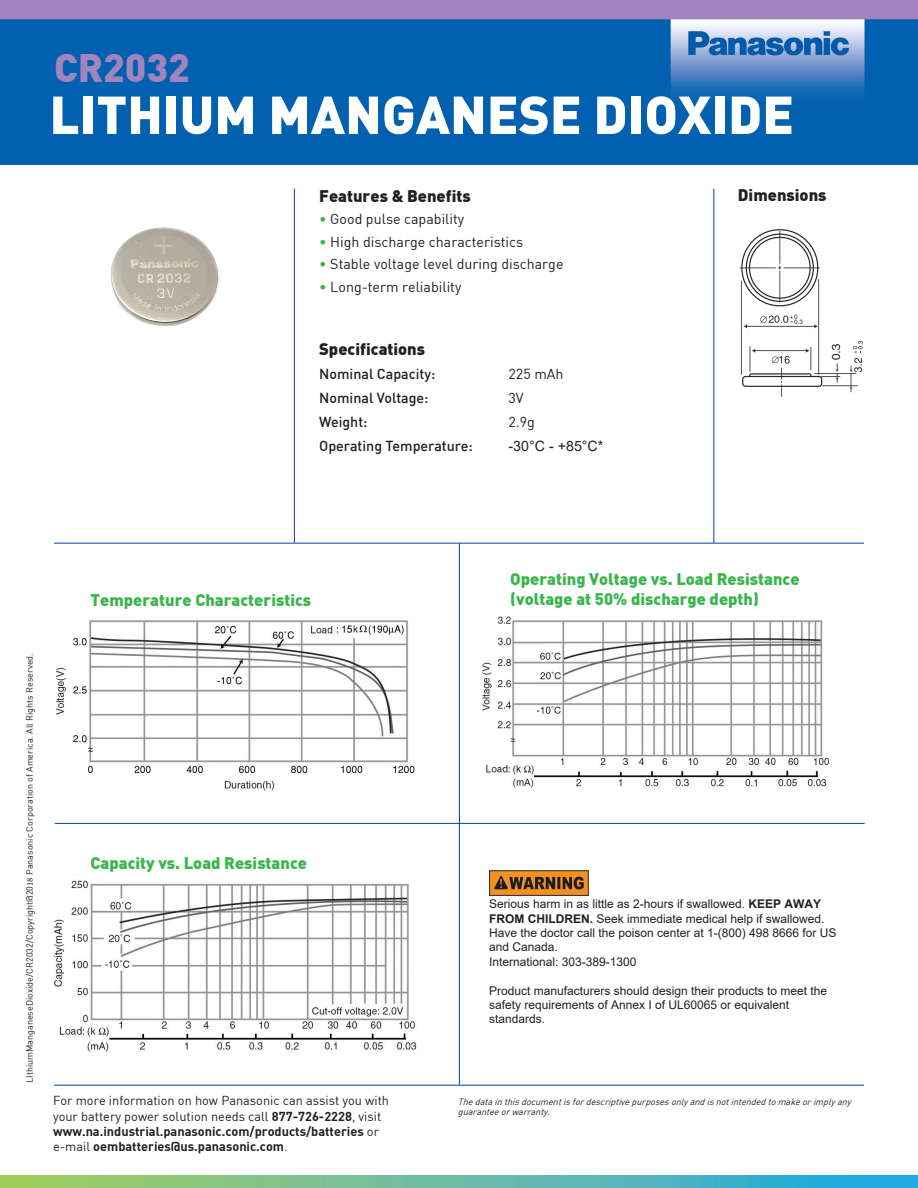
<style>
.page{position:relative;width:918px;height:1188px;background:#fff}
.page>*{position:absolute;margin:0;border:0;box-sizing:border-box;transform-origin:0 0}
.t1{font:900 52.5px "DIN";color:#fff}
.t2{font:900 39px "DIN";color:#a184bd}
.t3{font:900 16.5px/19.8px "DIN";color:#39b54c}
.t4{font:900 16.5px "DIN";color:#231f20}
.t5{font:14.25px "Dinreg";color:#231f20}
.t6{font:500 14.25px "DIN";color:#231f20}
.t7{font:14.25px "Arial";color:#231f20}
.t8{font:12.75px/15.3px "Dinreg";color:#231f20}
.t9{font:12px/14.4px "Arial";color:#231f20}
.t10{font:italic 9px/10.8px "Dinreg";color:#231f20}
.t11{font:9px "Dinreg";color:#231f20}
.s1{color:#39b54c}
.s2{font-family:"Minion Pro"}
.s3{font-weight:700}
.s4{font-family:"DIN Bold"}
.s5{font-family:"DIN Light Alternate"}
</style>
<div class="page">
<img style="left:0;top:0;width:918px;height:164px">
<hr style="left:54px;top:543px;width:810px;height:1px;background:#0040a6">
<hr style="left:54px;top:1085px;width:810px;height:1px;background:#0040a6">
<hr style="left:713px;top:189px;width:1px;height:354px;background:#0040a6">
<hr style="left:294px;top:189px;width:1px;height:354px;background:#0040a6">
<hr style="left:459px;top:544px;width:1px;height:541px;background:#0040a6">
<img style="left:0;top:1175px;width:918px;height:13px">
<img style="left:739px;top:229px;width:124px;height:168px">
<img style="left:56px;top:620px;width:359px;height:171px">
<img style="left:482px;top:616px;width:348px;height:172px">
<img style="left:54px;top:880px;width:363px;height:172px">
<hr style="left:55px;top:823px;width:810px;height:1px;background:#0040a6">
<img style="left:110px;top:227px;width:110px;height:100px">
<img style="left:489px;top:870px;width:100px;height:25px">
<p class="t2" style="left:54px;top:42px;width:137px">CR2032</p>
<p class="t1" style="left:50px;top:80px;width:746px">LITHIUM MANGANESE DIOXIDE</p>
<p class="t4" style="left:319px;top:185px;width:153px">Features &amp; Benefits</p>
<p class="t5" style="left:319px;top:210px;width:147px"><span class="s1">•</span> Good pulse capability</p>
<p class="t5" style="left:319px;top:233px;width:206px"><span class="s1">•</span> High discharge characteristics</p>
<p class="t5" style="left:319px;top:255px;width:246px"><span class="s1">•</span> Stable voltage level during discharge</p>
<p class="t5" style="left:319px;top:278px;width:144px"><span class="s1">•</span> Long-term reliability</p>
<p class="t4" style="left:319px;top:338px;width:108px">Specifications</p>
<p class="t6" style="left:319px;top:365px;width:118px">Nominal Capacity:</p>
<p class="t5" style="left:509px;top:365px;width:57px">225 mAh</p>
<p class="t6" style="left:319px;top:389px;width:111px">Nominal Voltage:</p>
<p class="t5" style="left:509px;top:389px;width:17px">3V</p>
<p class="t6" style="left:319px;top:413px;width:50px">Weight:</p>
<p class="t5" style="left:509px;top:413px;width:28px">2.9g</p>
<p class="t6" style="left:319px;top:437px;width:155px">Operating Temperature:</p>
<p class="t7" style="left:509px;top:437px;width:96px">-30°C - +85°C*</p>
<p class="t4" style="left:738px;top:184px;width:90px">Dimensions</p>
<p class="t3" style="left:91px;top:589px;width:222px">Temperature Characteristics</p>
<p class="t3" style="left:510px;top:568px;width:291px">Operating Voltage vs. Load Resistance (voltage at 50% discharge depth)</p>
<p class="t11" style="left:24px;top:1083px;width:431px;rotate:-90deg">LIthiumManganeseDioxide/CR2032/Copyright@20<span class="s2">18</span> Panasonic Corporation of America. All Rights Reserved.</p>
<p class="t3" style="left:91px;top:852px;width:218px">Capacity vs. Load Resistance</p>
<p class="t9" style="left:489px;top:897px;width:349px">Serious harm in as little as 2-hours if swallowed. <span class="s3">KEEP AWAY FROM CHILDREN.</span> Seek immediate medical help if swallowed.<br>Have the doctor call the poison center at 1-(800) 498 8666 for US and Canada.<br>International: 303-389-1300</p>
<p class="t9" style="left:489px;top:983px;width:340px">Product manufacturers should design their products to meet the safety requirements of Annex I of UL60065 or equivalent standards.</p>
<p class="t8" style="left:53px;top:1093px;width:338px">For more information on how Panasonic can assist you with your battery power solution needs call <span class="s4">877-726-2228</span>, visit <span class="s4">www.na.industrial.panasonic.com/products/batteries</span> or e-mail <span class="s4">oembatteries@us.panasonic.com</span><span class="s5">.</span></p>
<p class="t10" style="left:458px;top:1096px;width:397px">Thedatainthisdocumentisfordescriptivepurposesonlyandisnotintendedtomakeorimplyany guaranteeorwarranty.</p>
</div>
